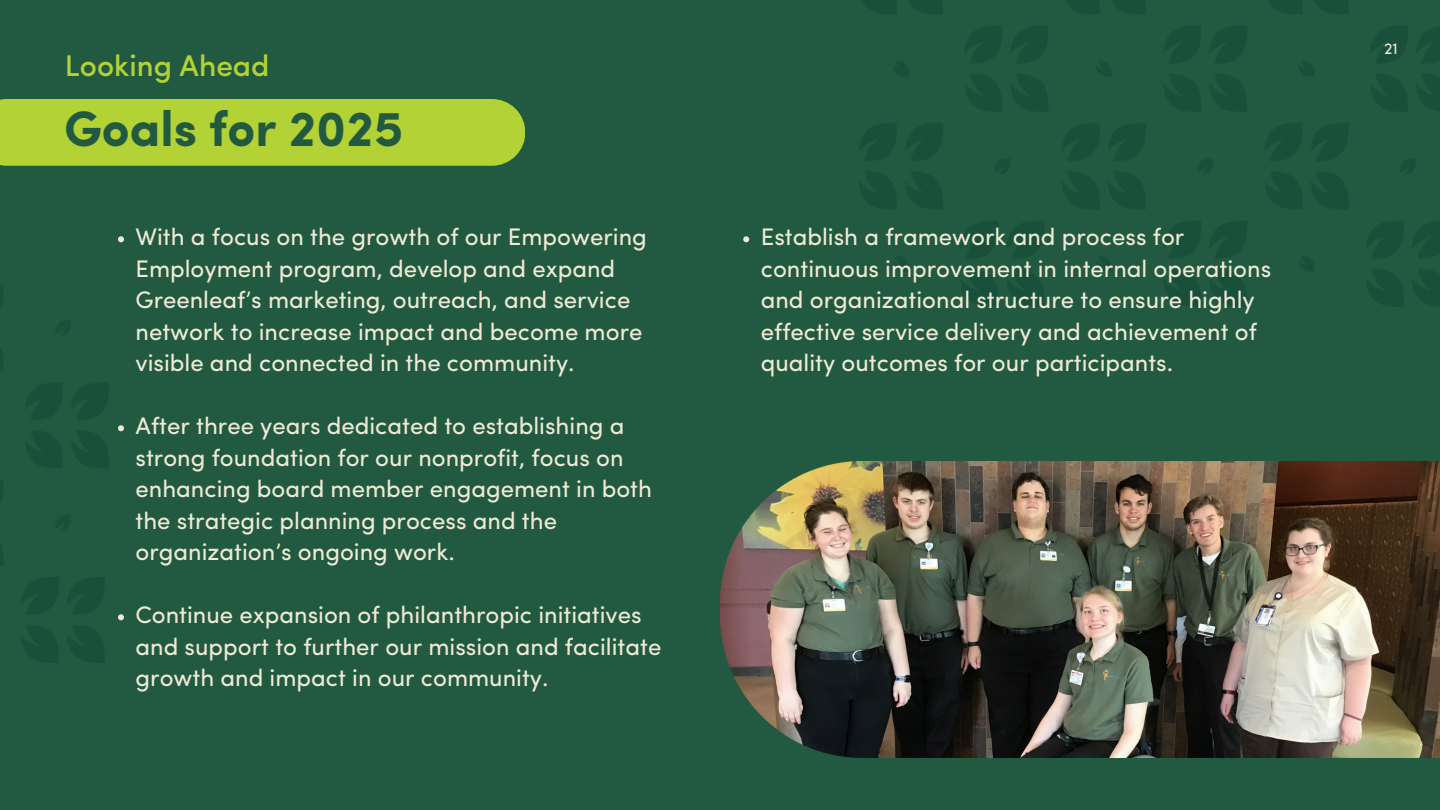
<style>
.page{position:relative;width:1440px;height:810px;background:#215a41}
.page>*{position:absolute;margin:0;border:0;box-sizing:border-box;transform-origin:0 0}
.t1{font:700 50px "Sofia Pro";color:#215a41}
.t2{font:500 30px "Sofia Pro";color:#b2d236}
.t3{font:24px/31.5px "Sofia Pro";color:#f0ead5}
.t4{font:16px "Sofia Pro";color:#f0ead5}
</style>
<div class="page">
<div style="left:0;top:99px;width:525px;height:67px;background:#b2d236"></div>
<img style="left:720px;top:462px;width:720px;height:296px">
<svg style="left:118px;top:236px;width:6px;height:6px"></svg>
<svg style="left:118px;top:425px;width:6px;height:6px"></svg>
<svg style="left:118px;top:614px;width:6px;height:6px"></svg>
<svg style="left:743px;top:236px;width:6px;height:6px"></svg>
<h2 class="t2" style="left:65px;top:53px;width:206px">Looking Ahead</h2>
<h1 class="t1" style="left:64px;top:108px;width:341px">Goals for 2025</h1>
<p class="t3" style="left:136px;top:224px;width:513px">With a focus on the growth of our Empowering Employment program, develop and expand Greenleaf’s marketing, outreach, and service network to increase impact and become more visible and connected in the community.</p>
<p class="t3" style="left:136px;top:413px;width:518px">After three years dedicated to establishing a strong foundation for our nonprofit, focus on enhancing board member engagement in both the strategic planning process and the organization’s ongoing work.</p>
<p class="t3" style="left:136px;top:602px;width:527px">Continue expansion of philanthropic initiatives and support to further our mission and facilitate growth and impact in our community.</p>
<p class="t3" style="left:761px;top:224px;width:512px">Establish a framework and process for continuous improvement in internal operations and organizational structure to ensure highly effective service delivery and achievement of quality outcomes for our participants.</p>
<p class="t4" style="left:1384px;top:42px;width:15px">21</p>
</div>
